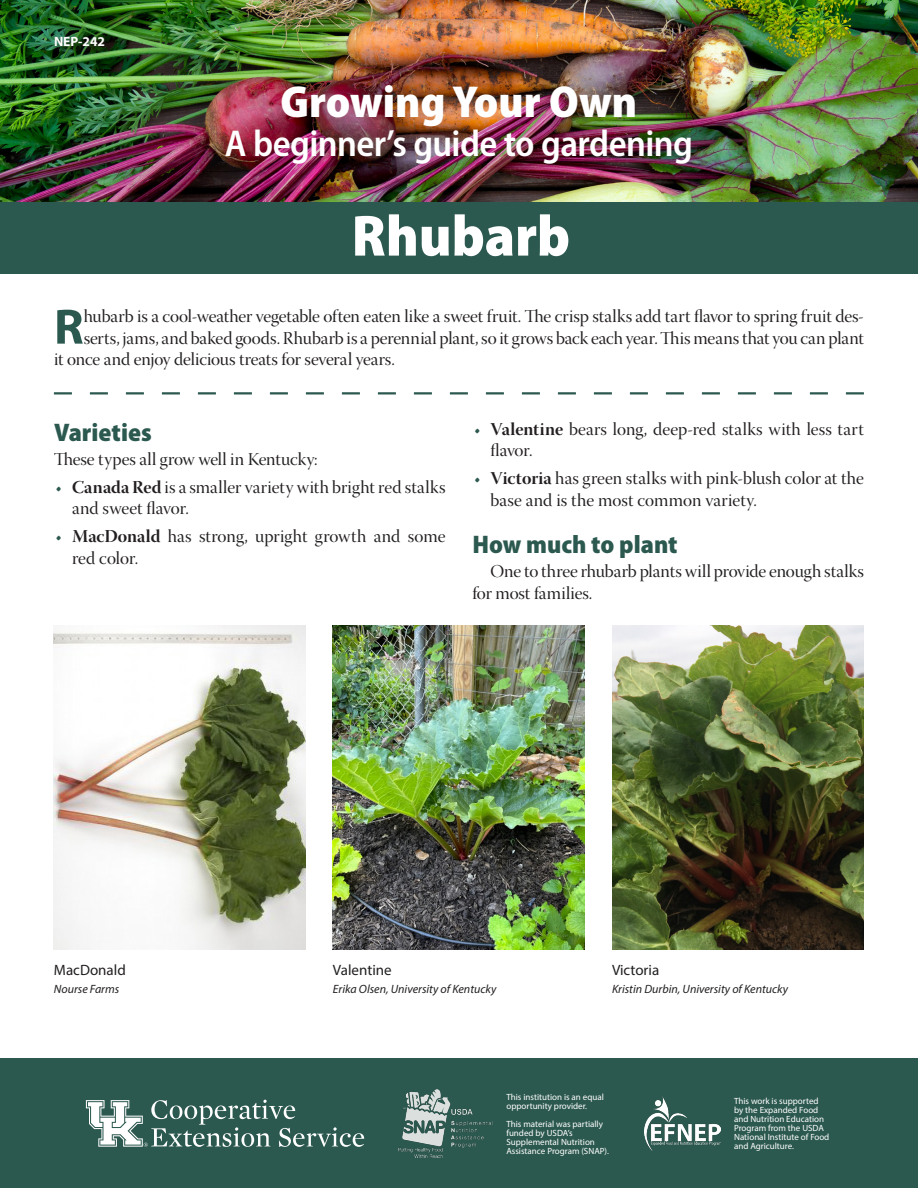
<style>
.page{position:relative;width:918px;height:1188px;background:#fff}
.page>*{position:absolute;margin:0;border:0;box-sizing:border-box;transform-origin:0 0}
.pub_title_2{font:900 semi-condensed 58.5px "Myriad Pro";color:#fff}
.drop_cap{font:700 50.1px "Myriad Pro";color:#2c594f}
.growing_your_own{font:900 semi-condensed 45px "Myriad Pro";color:#fff}
.a_beginners_guide{font:600 semi-condensed 37.5px "Myriad Pro";letter-spacing:-.015em;color:#fff}
._1{font:900 semi-condensed 25.5px "Myriad Pro";color:#2c594f}
.drop_cap-2{font:18px/21.6px "Warnock Pro Disp";color:#231f20}
.body{font:18px/21.6px "Warnock Pro Disp";letter-spacing:-.005em;color:#231f20}
.caption{font:15px "Myriad Pro";color:#231f20}
.PubNumber{font:700 13.5px "Myriad Pro";color:#fff}
.caption-2{font:italic 12px "Myriad Pro";color:#231f20}
.white__page_1{font:9px/9px "Myriad Pro";color:#fff}
.s1{color:#2c594f}
.s2{font-family:"Warnock Pro Bold Disp"}
</style>
<div class="page">
<div style="left:0;top:202px;width:918px;height:72px;background:#2c594f"></div>
<img style="left:0;top:0;width:918px;height:202px">
<div style="left:50px;top:31px;width:65px;height:26px;background:#231f20;opacity:.75"></div>
<svg style="left:54px;top:392px;width:810px;height:2px"></svg>
<div style="left:0;top:1059px;width:918px;height:129px;background:#2c594f"></div>
<svg style="left:86px;top:1100px;width:278px;height:47px"></svg>
<img style="left:399px;top:1090px;width:94px;height:67px">
<img style="left:644px;top:1096px;width:77px;height:54px">
<img style="left:54px;top:626px;width:252px;height:324px">
<img style="left:612px;top:626px;width:252px;height:324px">
<img style="left:333px;top:626px;width:252px;height:324px">
<p class="PubNumber" style="left:54px;top:32px;width:53px">NEP-242</p>
<p class="growing_your_own" style="left:280px;top:72px;width:358px">Growing Your Own</p>
<p class="a_beginners_guide" style="left:225px;top:120px;width:470px">A beginner’s guide to gardening</p>
<p class="pub_title_2" style="left:352px;top:197px;width:220px">Rhubarb</p>
<p class="drop_cap" style="left:54px;top:294px;width:31px">R</p>
<p class="drop_cap-2" style="left:84px;top:308px;width:782px">hubarb is a cool-weather vegetable often eaten like a sweet fruit. The crisp stalks add tart flavor to spring fruit des-</p>
<p class="drop_cap-2" style="left:84px;top:329px;width:782px">serts, jams, and baked goods. Rhubarb is a perennial plant, so it grows back each year. This means that you can plant</p>
<p class="drop_cap-2" style="left:54px;top:351px;width:342px">it once and enjoy delicious treats for several years.</p>
<p class="_1" style="left:54px;top:415px;width:99px">Varieties</p>
<p class="body" style="left:54px;top:451px;width:265px">These types all grow well in Kentucky:</p>
<p class="drop_cap-2" style="left:72px;top:478px;width:375px;text-indent:-16px"><span class="s1">•</span> <span class="s2">Canada Red</span> is a smaller variety with bright red stalks and sweet flavor.</p>
<p class="drop_cap-2" style="left:72px;top:528px;width:375px;text-indent:-16px"><span class="s1">•</span> <span class="s2">MacDonald</span> has strong, upright growth and some red color.</p>
<p class="drop_cap-2" style="left:490px;top:420px;width:375px;text-indent:-16px"><span class="s1">•</span> <span class="s2">Valentine</span> bears long, deep-red stalks with less tart flavor.</p>
<p class="drop_cap-2" style="left:490px;top:469px;width:375px;text-indent:-16px"><span class="s1">•</span> <span class="s2">Victoria</span> has green stalks with pink-blush color at the base and is the most common variety.</p>
<p class="_1" style="left:472px;top:527px;width:207px">How much to plant</p>
<p class="body" style="left:472px;top:563px;width:393px;text-indent:18px">One to three rhubarb plants will provide enough stalks for most families.</p>
<p class="caption" style="left:54px;top:960px;width:73px">MacDonald</p>
<p class="caption-2" style="left:54px;top:981px;width:67px">Nourse Farms</p>
<p class="caption" style="left:333px;top:960px;width:60px">Valentine</p>
<p class="caption-2" style="left:333px;top:981px;width:165px">Erika Olsen, University of Kentucky</p>
<p class="caption" style="left:612px;top:960px;width:49px">Victoria</p>
<p class="caption-2" style="left:612px;top:981px;width:178px">Kristin Durbin, University of Kentucky</p>
<p class="white__page_1" style="left:506px;top:1092px;width:99px">This institution is an equal opportunity provider.</p>
<p class="white__page_1" style="left:506px;top:1119px;width:104px">This material was partially funded by USDA’s<br>Supplemental Nutrition<br>Assistance Program (SNAP).</p>
<p class="white__page_1" style="left:734px;top:1097px;width:97px">This work is supported by the Expanded Food and Nutrition Education<br>Program from the USDA<br>National Institute of Food and Agriculture.</p>
</div>
